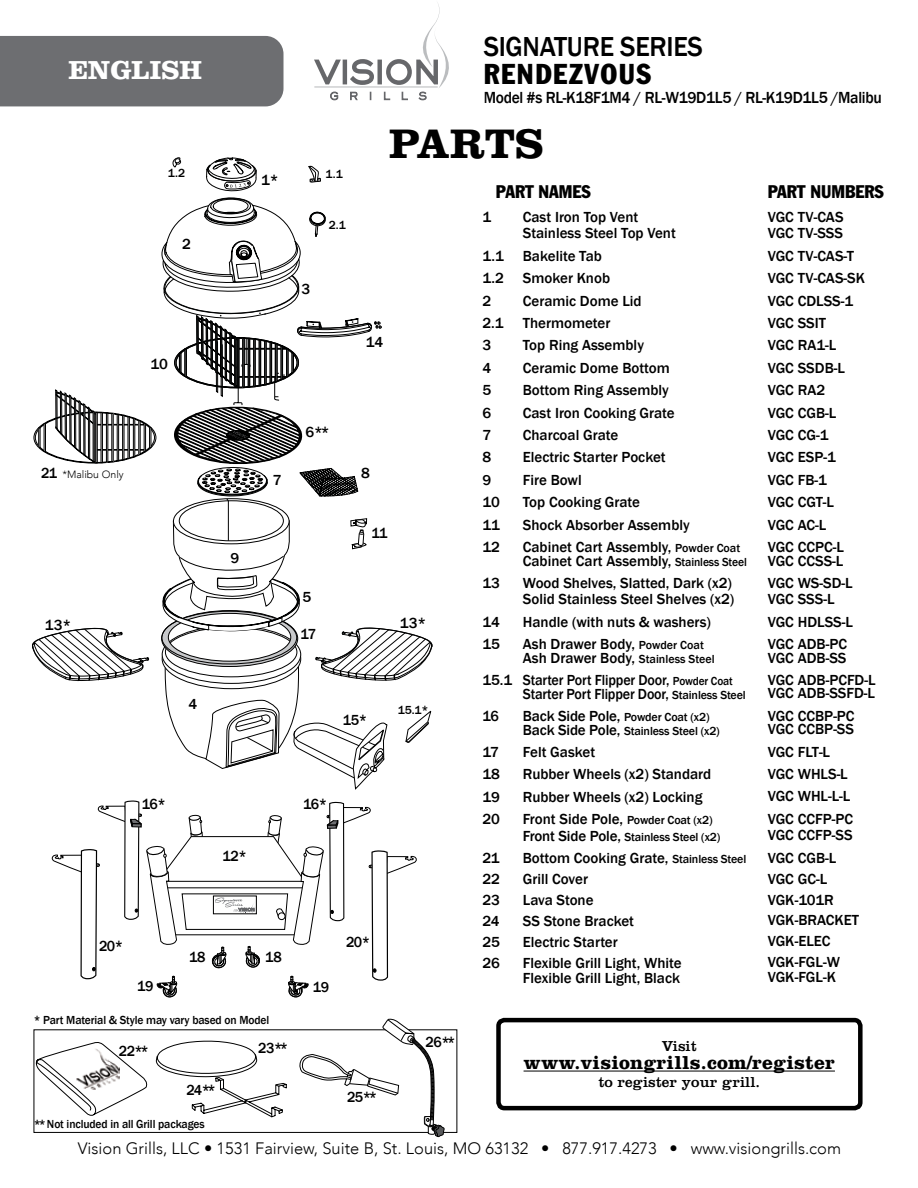
<style>
.page{position:relative;width:918px;height:1188px;background:#fff}
.page>*{position:absolute;margin:0;border:0;box-sizing:border-box;transform-origin:0 0}
.t1{font:700 42.9px "Clarendon LT Std";letter-spacing:-.02em;color:#000}
.t2{font:500 28.2px "Franklin Gothic";letter-spacing:-.01em;color:#000;scale:.95 1}
.t3{font:condensed 28.2px "Franklin Gothic Std";letter-spacing:.06em;color:#000}
.t4{font:700 27px "Clarendon LT Std";color:#fff}
.t5{font:700 19.5px "Clarendon LT Std";letter-spacing:.01em;color:#000}
.t6{font:condensed 18px "Franklin Gothic Std";color:#000}
.t7{font:300 16.5px "Avenir";color:#000}
.t8{font:500 16.5px "Franklin Gothic";letter-spacing:-.02em;color:#000;scale:.94 1}
.t9{font:500 15px/22.4px "Franklin Gothic";color:#000}
.t10{font:500 15px "Franklin Gothic";color:#000;scale:.95 1}
.t11{font:15px "Clarendon LT Std";letter-spacing:.01em;color:#000}
.t12{font:500 15px "Franklin Gothic";color:#000;scale:.96 1}
.t13{font:500 12px/13.5px "Franklin Gothic";letter-spacing:-.01em;color:#000}
.t14{font:500 12px "Franklin Gothic";letter-spacing:-.01em;color:#000;scale:.96 1}
.t15{font:300 10.5px "Avenir";color:#000}
.s1{font-size:12px}
.s2{font-size:15px}
.s3{font-family:"Franklin Gothic";font-weight:500;font-size:15px}
</style>
<div class="page">
<div style="left:0;top:36px;width:284px;height:70px;background:#6d6e71"></div>
<hr style="left:314px;top:87px;width:124px;height:1px;background:#b6b8ba">
<div style="left:343px;top:60px;width:4px;height:24px;border:2px solid #66676a"></div>
<div style="left:378px;top:60px;width:4px;height:24px;border:2px solid #66676a"></div>
<svg style="left:314px;top:59px;width:28px;height:42px"></svg>
<svg style="left:348px;top:59px;width:28px;height:41px"></svg>
<svg style="left:384px;top:4px;width:65px;height:97px"></svg>
<hr style="left:524px;top:1071px;width:311px;height:1px;background:#000">
<div style="left:496px;top:1018px;width:367px;height:92px;border:4px solid #000;border-radius:6px"></div>
<svg style="left:32px;top:157px;width:413px;height:981px"></svg>
<h3 class="t4" style="left:68px;top:53px;width:135px">ENGLISH</h3>
<h2 class="t2" style="left:484px;top:29px;width:232px">SIGNATURE SERIES</h2>
<h2 class="t3" style="left:484px;top:57px;width:169px">RENDEZVOUS</h2>
<p class="t8" style="left:484px;top:87px;width:425px">Model #s RL-K18F1M4 / RL-W19D1L5 / RL-K19D1L5 /Malibu</p>
<h1 class="t1" style="left:389px;top:117px;width:156px">PARTS</h1>
<p class="t6" style="left:496px;top:181px;width:96px">PART NAMES</p>
<p class="t6" style="left:768px;top:181px;width:117px">PART NUMBERS</p>
<p class="t9" style="left:482px;top:206px;width:10px">1</p>
<p class="t9" style="left:523px;top:209px;width:155px;line-height:16.4px">Cast Iron Top Vent<br>Stainless Steel Top Vent</p>
<p class="t9" style="left:482px;top:245px;width:23px">1.1</p>
<p class="t9" style="left:523px;top:245px;width:81px">Bakelite Tab</p>
<p class="t9" style="left:482px;top:267px;width:23px">1.2</p>
<p class="t9" style="left:523px;top:267px;width:89px">Smoker Knob</p>
<p class="t9" style="left:482px;top:290px;width:10px">2</p>
<p class="t9" style="left:523px;top:290px;width:120px">Ceramic Dome Lid</p>
<p class="t9" style="left:482px;top:312px;width:23px">2.1</p>
<p class="t9" style="left:523px;top:312px;width:89px">Thermometer</p>
<p class="t9" style="left:482px;top:334px;width:10px">3</p>
<p class="t9" style="left:523px;top:334px;width:123px">Top Ring Assembly</p>
<p class="t9" style="left:482px;top:357px;width:10px">4</p>
<p class="t9" style="left:523px;top:357px;width:148px">Ceramic Dome Bottom</p>
<p class="t9" style="left:482px;top:379px;width:10px">5</p>
<p class="t9" style="left:523px;top:379px;width:148px">Bottom Ring Assembly</p>
<p class="t9" style="left:482px;top:402px;width:10px">6</p>
<p class="t9" style="left:523px;top:402px;width:153px">Cast Iron Cooking Grate</p>
<p class="t9" style="left:482px;top:424px;width:10px">7</p>
<p class="t9" style="left:523px;top:424px;width:97px">Charcoal Grate</p>
<p class="t9" style="left:482px;top:446px;width:10px">8</p>
<p class="t9" style="left:523px;top:446px;width:144px">Electric Starter Pocket</p>
<p class="t9" style="left:482px;top:469px;width:10px">9</p>
<p class="t9" style="left:523px;top:469px;width:60px">Fire Bowl</p>
<p class="t9" style="left:482px;top:491px;width:19px">10</p>
<p class="t9" style="left:523px;top:491px;width:119px">Top Cooking Grate</p>
<p class="t9" style="left:482px;top:514px;width:19px">11</p>
<p class="t9" style="left:523px;top:514px;width:168px">Shock Absorber Assembly</p>
<p class="t9" style="left:482px;top:536px;width:19px">12</p>
<p class="t9" style="left:523px;top:541px;width:226px;line-height:13.5px">Cabinet Cart Assembly, <span class="s1">Powder Coat<br></span>Cabinet Cart Assembly, <span class="s1">Stainless Steel</span></p>
<p class="t9" style="left:482px;top:572px;width:19px">13</p>
<p class="t9" style="left:523px;top:575px;width:213px;line-height:16.4px">Wood Shelves, Slatted, Dark (x2)<br>Solid Stainless Steel Shelves (x2)</p>
<p class="t9" style="left:482px;top:611px;width:19px">14</p>
<p class="t9" style="left:523px;top:611px;width:190px">Handle (with nuts &amp; washers)</p>
<p class="t9" style="left:482px;top:633px;width:19px">15</p>
<p class="t9" style="left:523px;top:638px;width:193px;line-height:13.5px">Ash Drawer Body, <span class="s1">Powder Coat<br></span>Ash Drawer Body, <span class="s1">Stainless Steel</span></p>
<p class="t9" style="left:523px;top:674px;width:225px;line-height:13.5px;text-indent:-40px">15.1 Starter Port Flipper Door, <span class="s1">Powder Coat<br></span>Starter Port Flipper Door, <span class="s1">Stainless Steel</span></p>
<p class="t12" style="left:482px;top:707px;width:19px">16</p>
<p class="t13" style="left:523px;top:710px;width:198px"><span class="s2">Back Side Pole,</span> Powder Coat (x2)<br><span class="s2">Back Side Pole,</span> Stainless Steel (x2)</p>
<p class="t9" style="left:482px;top:741px;width:18px">17</p>
<p class="t9" style="left:523px;top:741px;width:74px">Felt Gasket</p>
<p class="t9" style="left:482px;top:763px;width:19px">18</p>
<p class="t9" style="left:523px;top:763px;width:190px">Rubber Wheels (x2) Standard</p>
<p class="t9" style="left:482px;top:786px;width:19px">19</p>
<p class="t9" style="left:523px;top:786px;width:181px">Rubber Wheels (x2) Locking</p>
<p class="t9" style="left:482px;top:808px;width:19px">20</p>
<p class="t9" style="left:523px;top:808px;width:191px">Front Side Pole, <span class="s1">Powder Coat (x2)</span></p>
<p class="t13" style="left:523px;top:830px;width:199px"><span class="s2">Front Side Pole,</span> Stainless Steel (x2)</p>
<p class="t9" style="left:482px;top:847px;width:19px">21</p>
<p class="t9" style="left:523px;top:847px;width:225px">Bottom Cooking Grate, <span class="s1">Stainless Steel</span></p>
<p class="t9" style="left:482px;top:868px;width:19px">22</p>
<p class="t9" style="left:523px;top:868px;width:67px">Grill Cover</p>
<p class="t9" style="left:482px;top:889px;width:19px">23</p>
<p class="t9" style="left:523px;top:889px;width:72px">Lava Stone</p>
<p class="t9" style="left:482px;top:910px;width:19px">24</p>
<p class="t9" style="left:523px;top:910px;width:113px">SS Stone Bracket</p>
<p class="t9" style="left:482px;top:931px;width:19px">25</p>
<p class="t9" style="left:523px;top:931px;width:96px">Electric Starter</p>
<p class="t9" style="left:482px;top:952px;width:19px">26</p>
<p class="t9" style="left:523px;top:955px;width:160px;line-height:14.9px">Flexible Grill Light, White<br>Flexible Grill Light, Black</p>
<p class="t13" style="left:168px;top:166px;width:19px">1.2</p>
<p class="t13" style="left:326px;top:168px;width:19px">1.1</p>
<p class="t9" style="left:261px;top:169px;width:19px">1*</p>
<p class="t9" style="left:768px;top:209px;width:77px;line-height:16.4px">VGC TV-CAS<br>VGC TV-SSS</p>
<p class="t9" style="left:768px;top:245px;width:99px">VGC TV-CAS-T<br>VGC TV-CAS-SK<br>VGC CDLSS-1<br>VGC SSIT<br>VGC RA1-L<br>VGC SSDB-L<br>VGC RA2<br>VGC CGB-L<br>VGC CG-1<br>VGC ESP-1<br>VGC FB-1<br>VGC CGT-L<br>VGC AC-L<br>VGC CCPC-L</p>
<p class="t9" style="left:768px;top:550px;width:86px">VGC CCSS-L<br>VGC WS-SD-L</p>
<p class="t9" style="left:768px;top:588px;width:87px">VGC SSS-L<br>VGC HDLSS-L<br>VGC ADB-PC</p>
<p class="t9" style="left:768px;top:647px;width:109px">VGC ADB-SS<br>VGC ADB-PCFD-L</p>
<p class="t9" style="left:768px;top:682px;width:109px">VGC ADB-SSFD-L<br>VGC CCBP-PC</p>
<p class="t9" style="left:768px;top:718px;width:88px">VGC CCBP-SS<br>VGC FLT-L<br>VGC WHLS-L<br>VGC WHL-L-L<br>VGC CCFP-PC</p>
<p class="t9" style="left:768px;top:824px;width:86px">VGC CCFP-SS<br>VGC CGB-L</p>
<p class="t9" style="left:768px;top:868px;width:93px;line-height:20.9px">VGC GC-L<br>VGK-101R<br>VGK-BRACKET<br>VGK-ELEC<br>VGK-FGL-W</p>
<p class="t9" style="left:768px;top:966px;width:70px">VGK-FGL-K</p>
<p class="t13" style="left:329px;top:219px;width:18px">2.1</p>
<p class="t9" style="left:182px;top:233px;width:10px">2</p>
<p class="t9" style="left:301px;top:278px;width:10px">3</p>
<p class="t9" style="left:366px;top:331px;width:19px">14</p>
<p class="t9" style="left:151px;top:353px;width:19px">10</p>
<p class="t9" style="left:305px;top:421px;width:26px">6**</p>
<p class="t9" style="left:361px;top:462px;width:10px">8</p>
<p class="t15" style="left:41px;top:468px;width:84px"><span class="s3">21</span> *Malibu Only</p>
<p class="t9" style="left:273px;top:469px;width:10px">7</p>
<p class="t10" style="left:371px;top:523px;width:19px">11</p>
<p class="t9" style="left:231px;top:547px;width:10px">9</p>
<p class="t9" style="left:303px;top:586px;width:10px">5</p>
<p class="t9" style="left:400px;top:612px;width:28px">13*</p>
<p class="t9" style="left:45px;top:614px;width:28px">13*</p>
<p class="t10" style="left:301px;top:625px;width:18px">17</p>
<p class="t9" style="left:188px;top:693px;width:10px">4</p>
<p class="t13" style="left:398px;top:703px;width:32px">15.1*</p>
<p class="t10" style="left:343px;top:711px;width:27px">15*</p>
<p class="t10" style="left:142px;top:795px;width:27px">16*</p>
<p class="t10" style="left:303px;top:795px;width:27px">16*</p>
<p class="t10" style="left:222px;top:847px;width:27px">12*</p>
<p class="t10" style="left:99px;top:937px;width:27px">20*</p>
<p class="t10" style="left:346px;top:933px;width:27px">20*</p>
<p class="t10" style="left:189px;top:948px;width:19px">18</p>
<p class="t10" style="left:265px;top:948px;width:19px">18</p>
<p class="t10" style="left:137px;top:977px;width:19px">19</p>
<p class="t10" style="left:313px;top:978px;width:19px">19</p>
<p class="t14" style="left:34px;top:1013px;width:247px">* Part Material &amp; Style may vary based on Model</p>
<p class="t10" style="left:119px;top:1042px;width:33px">22**</p>
<p class="t10" style="left:186px;top:1081px;width:33px">24**</p>
<p class="t13" style="left:34px;top:1117px;width:172px">** Not included in all Grill packages</p>
<p class="t10" style="left:258px;top:1038px;width:33px">23**</p>
<p class="t10" style="left:347px;top:1088px;width:33px">25**</p>
<p class="t10" style="left:426px;top:1032px;width:33px">26**</p>
<p class="t11" style="left:662px;top:1037px;width:36px">Visit</p>
<h3 class="t5" style="left:524px;top:1051px;width:313px">www.visiongrills.com/register</h3>
<p class="t11" style="left:598px;top:1073px;width:163px">to register your grill.</p>
<p class="t7" style="left:78px;top:1138px;width:765px">Vision Grills, LLC • 1531 Fairview, Suite B, St. Louis, MO 63132 • 877.917.4273 • www.visiongrills.com</p>
</div>
